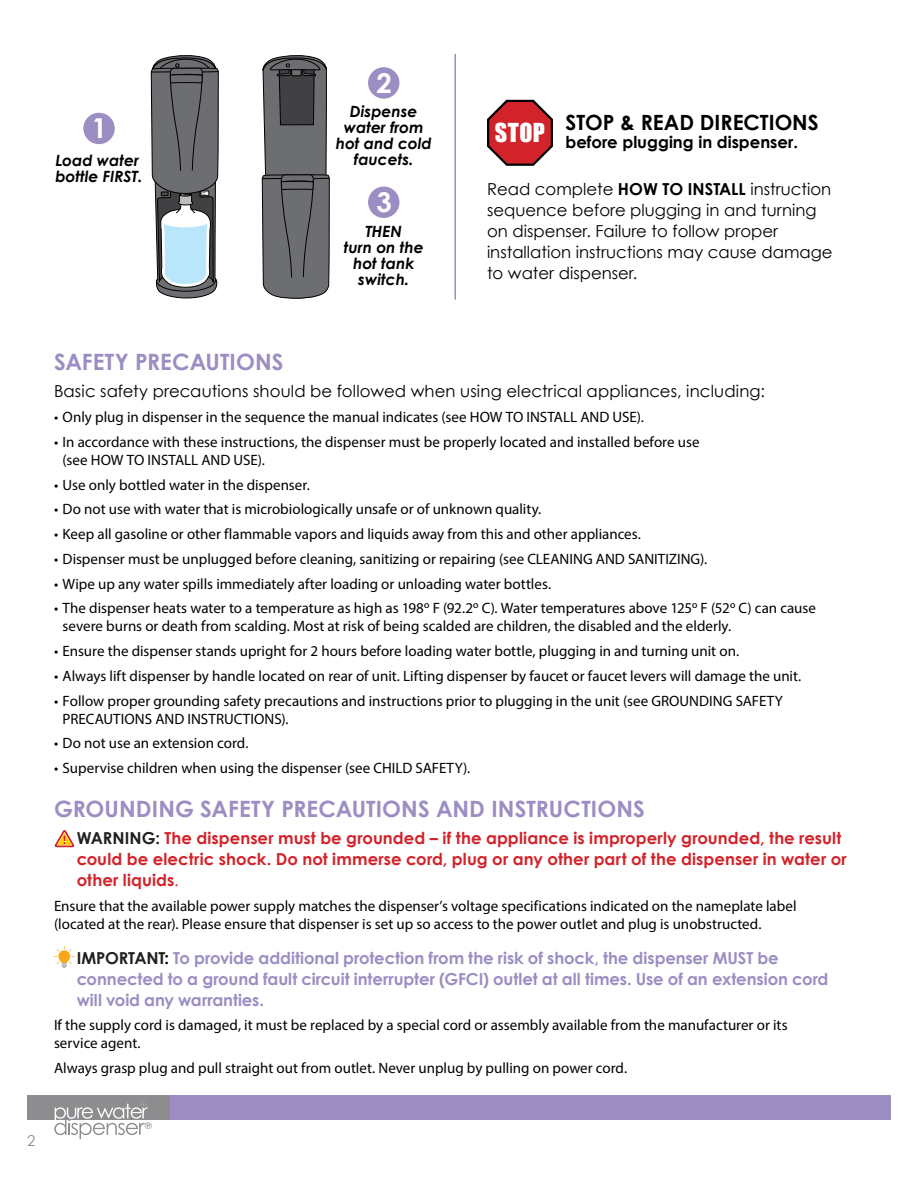
<style>
.page{position:relative;width:918px;height:1188px;background:#fff}
.page>*{position:absolute;margin:0;border:0;box-sizing:border-box;transform-origin:0 0}
.t1{font:700 27.3px "Century Gothic";color:#fff}
.t2{font:24px "Impact";color:#fff}
.t3{font:700 22.5px "Century Gothic";letter-spacing:.005em;color:#9c8dc3}
.t4{font:700 21px "Century Gothic";color:#000}
.t5{font:16.5px/21px "Century Gothic";color:#000}
.t6{font:700 16.5px/21px "Century Gothic";letter-spacing:-.005em;color:#9c8dc3}
.t7{font:700 16.5px/21px "Century Gothic";letter-spacing:.005em;color:#d2232a}
.t8{font:700 16.5px "Century Gothic";color:#000}
.t9{font:italic 700 15.45px/15.9px "Century Gothic";color:#000;text-align:center}
.t10{font:15px/18px "Myriad Pro";color:#000}
.t11{font:15px "Century Gothic";color:#8d8c8f}
.t12{font:9px "Helvetica Neue";color:#8a8c8e}
.s1{font-weight:700}
.s2{color:#231f20}
.s3{font-weight:400}
.s4{color:#000}
</style>
<div class="page">
<div style="left:28px;top:1095px;width:863px;height:25px;background:#8d8c8f"></div>
<div style="left:171px;top:1095px;width:720px;height:25px;background:#9c8dc3"></div>
<svg style="left:54px;top:1098px;width:94px;height:41px"></svg>
<svg style="left:54px;top:946px;width:21px;height:22px"></svg>
<hr style="left:454px;top:54px;width:2px;height:246px;background:#9c8dc3">
<svg style="left:487px;top:99px;width:66px;height:67px"></svg>
<svg style="left:54px;top:830px;width:21px;height:18px"></svg>
<div style="left:83px;top:112px;width:32px;height:33px;background:#9c8dc3;border-radius:50%"></div>
<div style="left:82px;top:111px;width:34px;height:35px;border:1px solid #fff;border-radius:50%"></div>
<div style="left:367px;top:186px;width:33px;height:33px;background:#9c8dc3;border-radius:50%"></div>
<div style="left:367px;top:185px;width:34px;height:34px;border:1px solid #fff;border-radius:50%"></div>
<div style="left:367px;top:67px;width:33px;height:32px;background:#9c8dc3;border-radius:50%"></div>
<div style="left:367px;top:66px;width:34px;height:34px;border:1px solid #fff;border-radius:50%"></div>
<svg style="left:261px;top:55px;width:69px;height:244px;background:#6a6b6d"></svg>
<svg style="left:150px;top:55px;width:69px;height:244px;background:#82898d"></svg>
<h1 class="t1" style="left:92px;top:111px;width:17px">1</h1>
<p class="t9" style="left:55px;top:152px;width:89px;text-align:left">Load water bottle FIRST.</p>
<h1 class="t1" style="left:376px;top:66px;width:17px">2</h1>
<p class="t9" style="left:336px;top:103px;width:98px">Dispense water from hot and cold faucets.</p>
<h1 class="t1" style="left:376px;top:185px;width:17px">3</h1>
<p class="t9" style="left:344px;top:223px;width:82px">THEN<br>turn on the hot tank switch.</p>
<h2 class="t2" style="left:495px;top:114px;width:52px">STOP</h2>
<h3 class="t4" style="left:566px;top:110px;width:255px">STOP &amp; READ DIRECTIONS</h3>
<p class="t8" style="left:566px;top:132px;width:234px">before plugging in dispenser.</p>
<p class="t5" style="left:487px;top:178px;width:347px">Read complete <span class="s1">HOW TO INSTALL</span> instruction sequence before plugging in and turning on dispenser. Failure to follow proper installation instructions may cause damage to water dispenser.</p>
<p class="t11" style="left:27px;top:1132px;width:10px">2</p>
<h3 class="t3" style="left:54px;top:347px;width:231px">SAFETY PRECAUTIONS</h3>
<p class="t5" style="left:54px;top:381px;width:713px">Basic safety precautions should be followed when using electrical appliances, including:</p>
<p class="t10" style="left:54px;top:408px;width:591px">• Only plug in dispenser in the sequence the manual indicates (see HOW TO INSTALL AND USE).</p>
<p class="t10" style="left:63px;top:433px;width:638px;text-indent:-9px">• In accordance with these instructions, the dispenser must be properly located and installed before use (see HOW TO INSTALL AND USE).</p>
<p class="t10" style="left:54px;top:475px;width:257px">• Use only bottled water in the dispenser.</p>
<p class="t10" style="left:54px;top:500px;width:489px">• Do not use with water that is microbiologically unsafe or of unknown quality.</p>
<p class="t10" style="left:54px;top:525px;width:588px">• Keep all gasoline or other flammable vapors and liquids away from this and other appliances.</p>
<p class="t10" style="left:54px;top:550px;width:655px">• Dispenser must be unplugged before cleaning, sanitizing or repairing (see CLEANING AND SANITIZING).</p>
<p class="t10" style="left:54px;top:574px;width:499px">• Wipe up any water spills immediately after loading or unloading water bottles.</p>
<p class="t10" style="left:63px;top:599px;width:755px;text-indent:-9px">• The dispenser heats water to a temperature as high as 198º F (92.2º C). Water temperatures above 125º F (52º C) can cause severe burns or death from scalding. Most at risk of being scalded are children, the disabled and the elderly.</p>
<p class="t10" style="left:54px;top:642px;width:687px">• Ensure the dispenser stands upright for 2 hours before loading water bottle, plugging in and turning unit on.</p>
<p class="t10" style="left:54px;top:667px;width:749px">• Always lift dispenser by handle located on rear of unit. Lifting dispenser by faucet or faucet levers will damage the unit.</p>
<p class="t10" style="left:63px;top:691px;width:722px;text-indent:-9px">• Follow proper grounding safety precautions and instructions prior to plugging in the unit (see GROUNDING SAFETY<br>PRECAUTIONS AND INSTRUCTIONS).</p>
<p class="t10" style="left:54px;top:734px;width:196px">• Do not use an extension cord.</p>
<p class="t10" style="left:54px;top:759px;width:418px">• Supervise children when using the dispenser (see CHILD SAFETY).</p>
<h3 class="t3" style="left:54px;top:794px;width:592px">GROUNDING SAFETY PRECAUTIONS AND INSTRUCTIONS</h3>
<p class="t7" style="left:77px;top:827px;width:772px"><span class="s2">WARNING:</span> The dispenser must be grounded – if the appliance is improperly grounded, the result could be electric shock. Do not immerse cord, plug or any other part of the dispenser in water or other liquids<span class="s3">.</span></p>
<p class="t10" style="left:54px;top:897px;width:744px">Ensure that the available power supply matches the dispenser’s voltage specifications indicated on the nameplate label (located at the rear). Please ensure that dispenser is set up so access to the power outlet and plug is unobstructed.</p>
<p class="t6" style="left:77px;top:947px;width:753px"><span class="s2">IMPORTANT</span><span class="s4">:</span> To provide additional protection from the risk of shock, the dispenser MUST be connected to a ground fault circuit interrupter (GFCI) outlet at all times. Use of an extension cord will void any warranties.</p>
<p class="t10" style="left:54px;top:1016px;width:735px">If the supply cord is damaged, it must be replaced by a special cord or assembly available from the manufacturer or its service agent.</p>
<p class="t10" style="left:54px;top:1059px;width:575px">Always grasp plug and pull straight out from outlet. Never unplug by pulling on power cord.</p>
<p class="t12" style="left:145px;top:1119px;width:9px">®</p>
</div>
